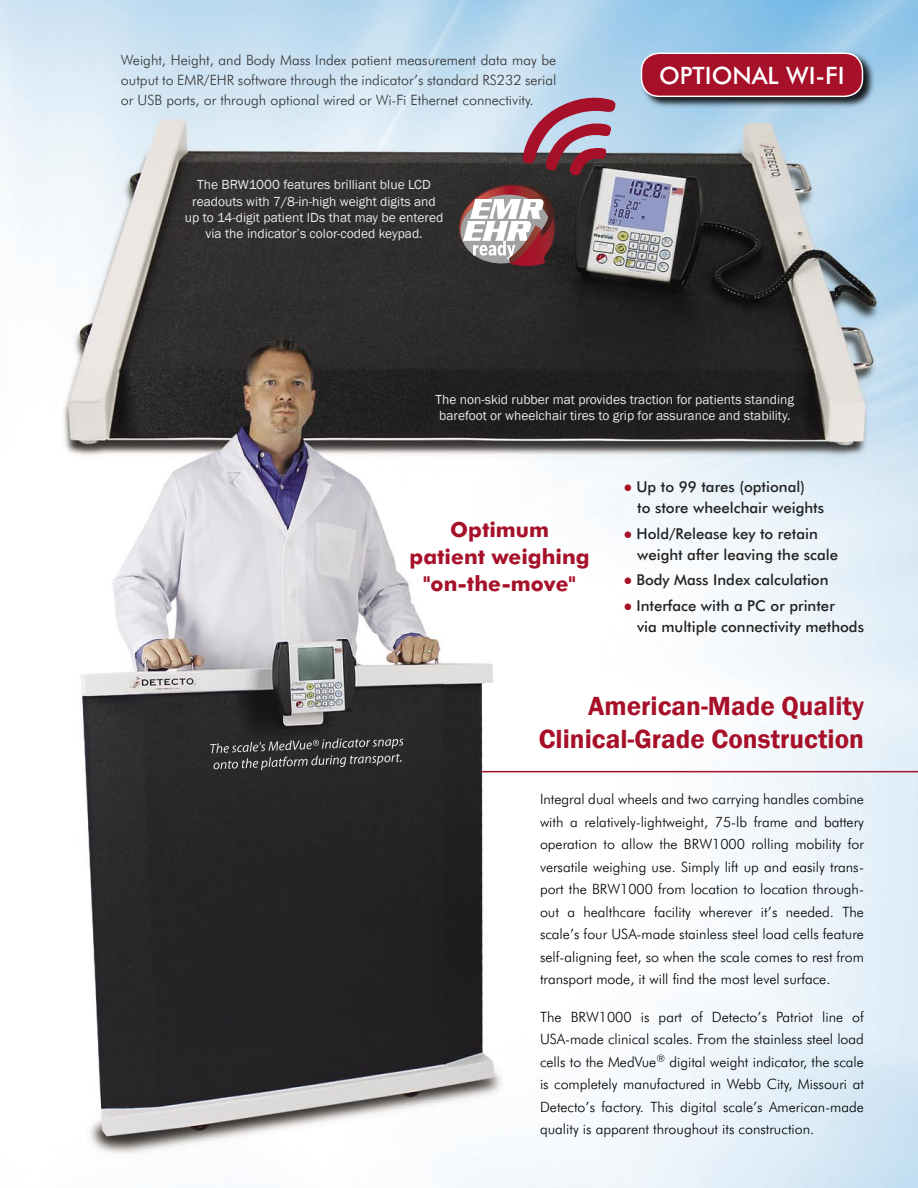
<style>
.page{position:relative;width:918px;height:1188px;background:#fff}
.page>*{position:absolute;margin:0;border:0;box-sizing:border-box;transform-origin:0 0}
.t1{font:600 27px "Franklin Gothic";color:#a71029}
.t2{font:500 24px "Futura BT";color:#fff}
.t3{font:700 21px/27px "Futura BT";color:#a71029;text-align:center}
.t4{font:500 15px/21px "Futura BT";color:#222}
.t5{font:300 14.25px/22.5px "Futura BT";color:#000;text-align:justify}
.t6{font:300 14.25px/20.2px "Futura BT";color:#333;text-align:justify}
.t7{font:13.5px/16.2px "Franklin Gothic";color:#e9e8ea}
.s1{font-family:"Franklin Gothic";font-weight:800;color:#a71029}
</style>
<div class="page">
<img style="left:0;top:0;width:918px;height:1188px">
<div style="left:639px;top:51px;width:237px;height:59px;background:#000;opacity:.88"></div>
<svg style="left:640px;top:52px;width:224px;height:44px;background:#aa233b"></svg>
<svg style="left:459px;top:85px;width:158px;height:181px;background:#94838b"></svg>
<hr style="left:482px;top:771px;width:436px;height:1px;background:#a71029">
<svg style="left:210px;top:736px;width:194px;height:36px;background:#444243"></svg>
<p class="t6" style="left:121px;top:50px;width:437px">Weight, Height, and Body Mass Index patient measurement data may be output to EMR/EHR software through the indicator’s standard RS232 serial or USB ports, or through optional wired or Wi-Fi Ethernet connectivity.</p>
<p class="t7" style="left:185px;top:177px;width:260px;text-align:center">The BRW1000 features brilliant blue LCD readouts with 7/8-in-high weight digits and up to 14-digit patient IDs that may be entered via the indicator’s color-coded keypad.</p>
<p class="t2" style="left:659px;top:61px;width:187px">OPTIONAL WI-FI</p>
<p class="t7" style="left:436px;top:392px;width:360px">The non-skid rubber mat provides traction for patients standing barefoot or wheelchair tires to grip for assurance and stability.</p>
<p class="t3" style="left:450px;top:516px;width:100px">Optimum</p>
<p class="t3" style="left:410px;top:543px;width:182px">patient weighing "on-the-move"</p>
<p class="t4" style="left:637px;top:476px;width:189px;text-indent:-14px"><span class="s1">●</span> Up to 99 tares (optional)<br>to store wheelchair weights</p>
<p class="t4" style="left:637px;top:523px;width:202px;text-indent:-14px"><span class="s1">●</span> Hold/Release key to retain weight after leaving the scale</p>
<p class="t4" style="left:624px;top:569px;width:206px"><span class="s1">●</span> Body Mass Index calculation</p>
<p class="t4" style="left:637px;top:595px;width:228px;text-indent:-14px"><span class="s1">●</span> Interface with a PC or printer<br>via multiple connectivity methods</p>
<p class="t1" style="left:588px;top:690px;width:277px">American-Made Quality</p>
<p class="t1" style="left:539px;top:722px;width:327px">Clinical-Grade Construction</p>
<p class="t5" style="left:540px;top:788px;width:326px">Integral dual wheels and two carrying handles combine with a relatively-lightweight, 75-lb frame and battery operation to allow the BRW1000 rolling mobility for versatile weighing use. Simply lift up and easily trans&shy;port the BRW1000 from location to location through&shy;out a healthcare facility wherever it’s needed. The scale’s four USA-made stainless steel load cells feature self-aligning feet, so when the scale comes to rest from transport mode, it will find the most level surface.</p>
<p class="t5" style="left:540px;top:1005px;width:326px">The BRW1000 is part of Detecto’s Patriot line of USA-made clinical scales. From the stainless steel load cells to the MedVue<sup>®</sup> digital weight indicator, the scale is completely manufactured in Webb City, Missouri at Detecto’s factory. This digital scale’s American-made quality is apparent throughout its construction.</p>
</div>
